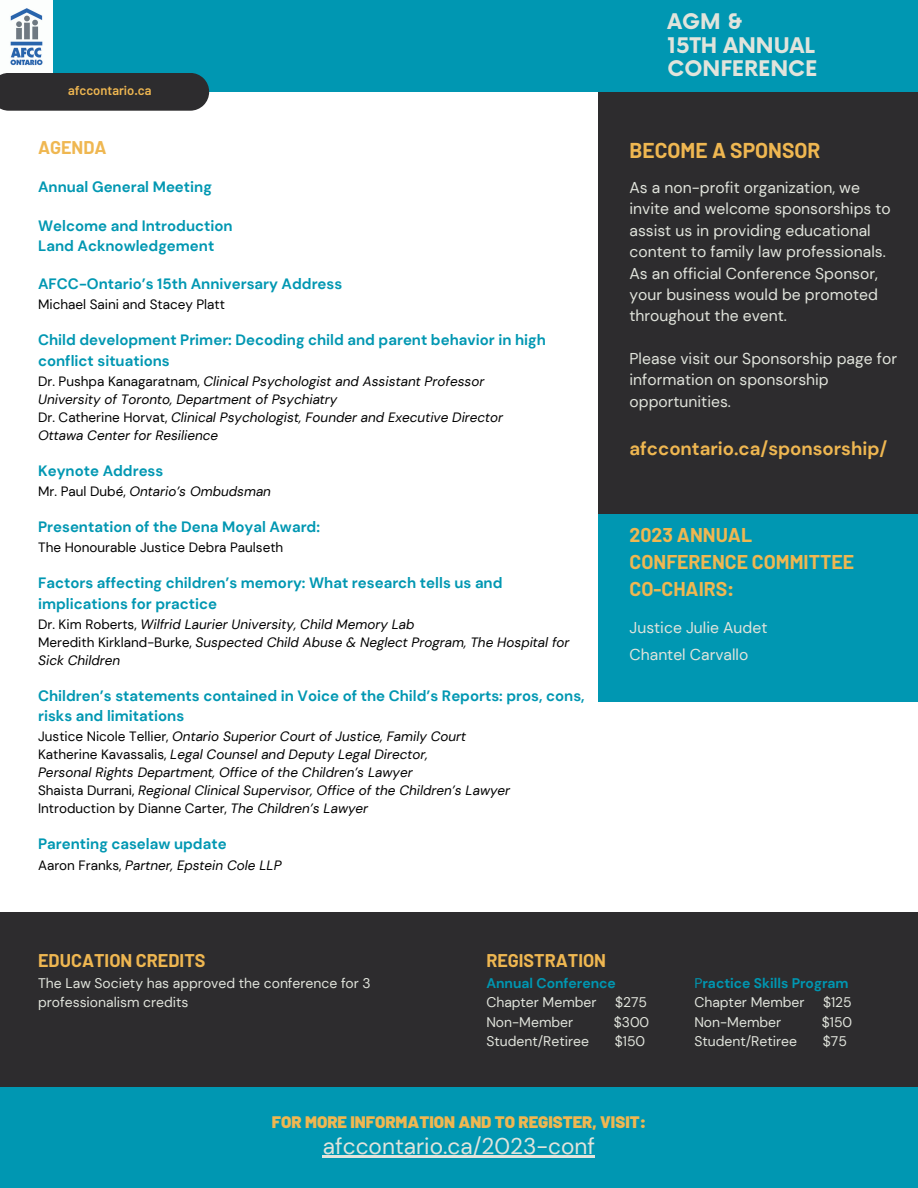
<style>
.page{position:relative;width:918px;height:1188px;background:#fff}
.page>*{position:absolute;margin:0;border:0;box-sizing:border-box;transform-origin:0 0}
.t1{font:22.65px "DM Sans";color:#e1e4dc}
.t2{font:700 21px "Now";color:#e1e4dc}
.t3{font:700 21px "Barlow";color:#efb751}
.t4{font:700 19.5px/27px "Barlow";color:#efb751}
.t5{font:700 18.6px "DM Sans";color:#efb751}
.t6{font:700 18px "Barlow";color:#efb751}
.t7{font:900 16.65px "Barlow";color:#efb751}
.t8{font:15.75px/21.3px "DM Sans";color:#e1e4dc}
.t9{font:700 15px/20.2px "DM Sans";color:#0097b2}
.t10{font:13.95px/19.2px "DM Sans";color:#e1e4dc}
.t11{font:700 13.95px "DM Sans";color:#0097b2}
.t12{font:italic 13.5px/18px "DM Sans";color:#000}
.t13{font:13.5px "DM Sans";color:#000}
.t14{font:600 12.9px "Barlow";color:#efb751}
.s1{font-style:normal}
.s2{font-style:italic}
.s3{font-weight:400}
</style>
<div class="page">
<div style="left:0;top:0;width:918px;height:92px;background:#0097b2"></div>
<img style="left:0;top:0;width:53px;height:73px">
<div style="left:0;top:1087px;width:918px;height:101px;background:#0097b2"></div>
<div style="left:0;top:73px;width:209px;height:38px;background:#2d2c2e"></div>
<div style="left:598px;top:92px;width:320px;height:422px;background:#2d2c2e"></div>
<div style="left:598px;top:514px;width:320px;height:188px;background:#0097b2"></div>
<div style="left:0;top:913px;width:918px;height:174px;background:#2d2c2e"></div>
<hr style="left:323px;top:1156px;width:272px;height:2px;background:#e1e4dc">
<p class="t14" style="left:68px;top:82px;width:85px">afccontario.ca</p>
<p class="t6" style="left:38px;top:136px;width:70px">AGENDA</p>
<p class="t9" style="left:38px;top:177px;width:175px">Annual General Meeting</p>
<p class="t9" style="left:38px;top:215px;width:196px">Welcome and Introduction</p>
<p class="t9" style="left:38px;top:236px;width:178px">Land Acknowledgement</p>
<p class="t9" style="left:38px;top:274px;width:306px">AFCC-Ontario’s 15th Anniversary Address</p>
<p class="t13" style="left:38px;top:296px;width:188px">Michael Saini and Stacey Platt</p>
<p class="t9" style="left:38px;top:330px;width:509px">Child development Primer: Decoding child and parent behavior in high conflict situations</p>
<p class="t12" style="left:38px;top:372px;width:448px"><span class="s1">Dr. Pushpa Kanagaratnam,</span> Clinical Psychologist and Assistant Professor</p>
<p class="t12" style="left:38px;top:390px;width:301px">University of Toronto, Department of Psychiatry</p>
<p class="t12" style="left:38px;top:408px;width:467px"><span class="s1">Dr. Catherine Horvat,</span> Clinical Psychologist, Founder and Executive Director</p>
<p class="t12" style="left:38px;top:426px;width:182px">Ottawa Center for Resilience</p>
<p class="t9" style="left:38px;top:461px;width:127px">Keynote Address</p>
<p class="t12" style="left:38px;top:482px;width:234px"><span class="s1">Mr. Paul Dubé,</span> Ontario’s Ombudsman</p>
<p class="t9" style="left:38px;top:517px;width:283px">Presentation of the Dena Moyal Award:</p>
<p class="t13" style="left:38px;top:539px;width:247px">The Honourable Justice Debra Paulseth</p>
<p class="t9" style="left:38px;top:573px;width:466px">Factors affecting children’s memory: What research tells us and</p>
<p class="t9" style="left:38px;top:593px;width:180px">implications for practice</p>
<p class="t12" style="left:38px;top:615px;width:378px"><span class="s1">Dr. Kim Roberts,</span> Wilfrid Laurier University, Child Memory Lab</p>
<p class="t12" style="left:38px;top:633px;width:533px"><span class="s1">Meredith Kirkland-Burke,</span> Suspected Child Abuse &amp; Neglect Program, The Hospital for<br>Sick Children</p>
<p class="t9" style="left:38px;top:686px;width:548px">Children’s statements contained in Voice of the Child’s Reports: pros, cons, risks and limitations</p>
<p class="t12" style="left:38px;top:728px;width:430px"><span class="s1">Justice Nicole Tellier,</span> Ontario Superior Court of Justice, Family Court</p>
<p class="t12" style="left:38px;top:746px;width:391px"><span class="s1">Katherine Kavassalis,</span> Legal Counsel and Deputy Legal Director,</p>
<p class="t12" style="left:38px;top:764px;width:376px">Personal Rights Department, Office of the Children’s Lawyer</p>
<p class="t12" style="left:38px;top:782px;width:474px"><span class="s1">Shaista Durrani,</span> Regional Clinical Supervisor, Office of the Children’s Lawyer</p>
<p class="t13" style="left:38px;top:800px;width:332px">Introduction by Dianne Carter, <span class="s2">The Children’s Lawyer</span></p>
<p class="t9" style="left:38px;top:834px;width:190px">Parenting caselaw update</p>
<p class="t12" style="left:38px;top:856px;width:245px"><span class="s1">Aaron Franks,</span> Partner, Epstein Cole LLP</p>
<p class="t2" style="left:668px;top:10px;width:76px">AGM &amp;</p>
<p class="t2" style="left:668px;top:34px;width:149px">15TH ANNUAL</p>
<p class="t2" style="left:668px;top:57px;width:151px">CONFERENCE</p>
<p class="t3" style="left:630px;top:137px;width:192px">BECOME A SPONSOR</p>
<p class="t8" style="left:630px;top:177px;width:263px">As a non-profit organization, we invite and welcome sponsorships to assist us in providing educational content to family law professionals.<br>As an official Conference Sponsor, your business would be promoted throughout the event.</p>
<p class="t8" style="left:630px;top:348px;width:269px">Please visit our Sponsorship page for information on sponsorship opportunities.</p>
<p class="t5" style="left:630px;top:437px;width:259px">afccontario.ca/sponsorship/</p>
<p class="t4" style="left:630px;top:521px;width:226px">2023 ANNUAL<br>CONFERENCE COMMITTEE<br>CO-CHAIRS:</p>
<p class="t8" style="left:630px;top:617px;width:139px">Justice Julie Audet</p>
<p class="t8" style="left:630px;top:644px;width:120px">Chantel Carvallo</p>
<p class="t6" style="left:38px;top:949px;width:169px">EDUCATION CREDITS</p>
<p class="t6" style="left:486px;top:949px;width:121px">REGISTRATION</p>
<p class="t10" style="left:38px;top:974px;width:334px">The Law Society has approved the conference for 3 professionalism credits</p>
<p class="t11" style="left:486px;top:974px;width:131px">Annual Conference</p>
<p class="t10" style="left:486px;top:993px;width:112px">Chapter Member</p>
<p class="t10" style="left:615px;top:993px;width:33px">$275</p>
<p class="t10" style="left:486px;top:1012px;width:88px">Non-Member</p>
<p class="t10" style="left:614px;top:1012px;width:37px">$300</p>
<p class="t10" style="left:486px;top:1031px;width:104px">Student/Retiree</p>
<p class="t10" style="left:615px;top:1031px;width:32px">$150</p>
<p class="t7" style="left:272px;top:1111px;width:376px">FOR MORE INFORMATION AND TO REGISTER, VISIT:</p>
<p class="t1" style="left:323px;top:1132px;width:274px">afccontario.ca/2023-conf</p>
<p class="t11" style="left:694px;top:974px;width:156px"><span class="s3">P</span>ractice Skills Program</p>
<p class="t10" style="left:694px;top:993px;width:112px">Chapter Member</p>
<p class="t10" style="left:823px;top:993px;width:30px">$125</p>
<p class="t10" style="left:694px;top:1012px;width:88px">Non-Member</p>
<p class="t10" style="left:822px;top:1012px;width:32px">$150</p>
<p class="t10" style="left:694px;top:1031px;width:104px">Student/Retiree</p>
<p class="t10" style="left:823px;top:1031px;width:25px">$75</p>
</div>
